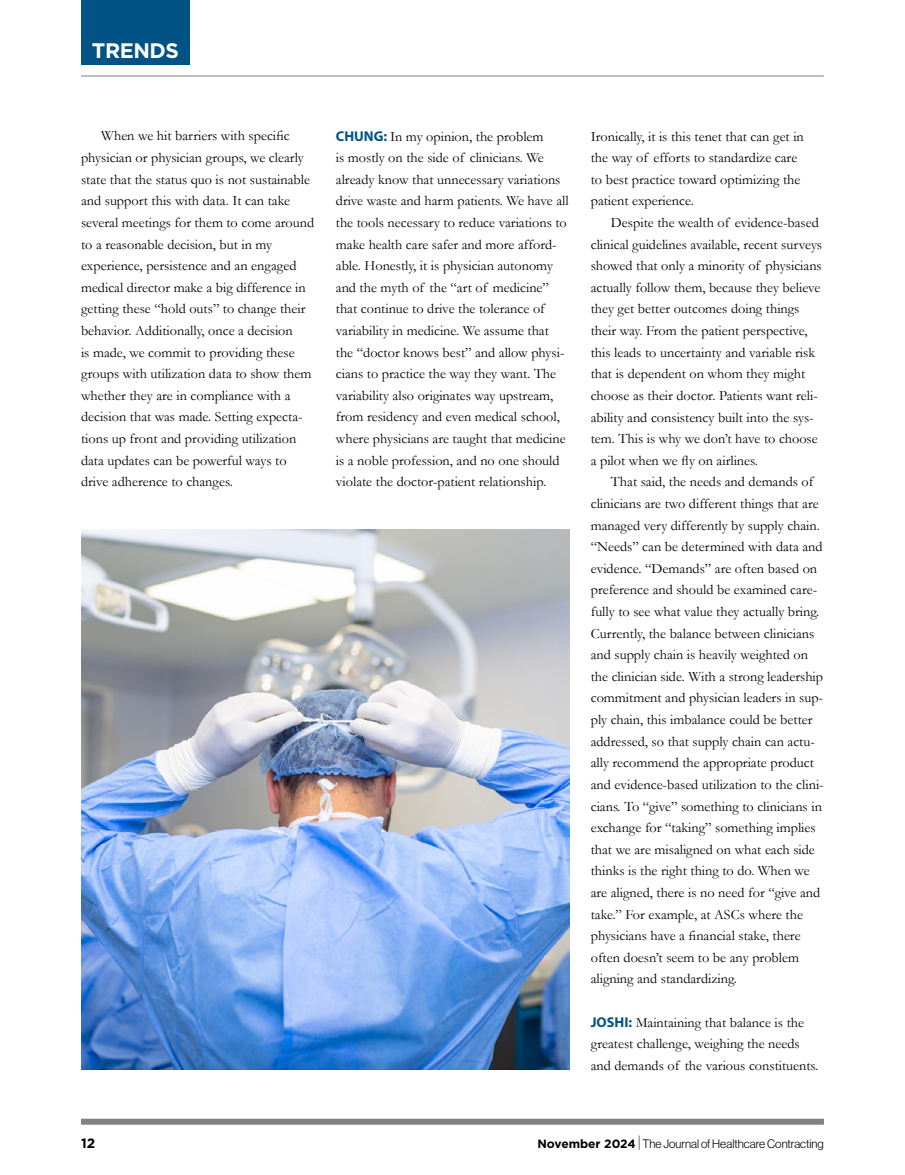
<style>
.page{position:relative;width:905px;height:1175px;background:#fff}
.page>*{position:absolute;margin:0;border:0;box-sizing:border-box;transform-origin:0 0}
.t1{font:700 21px "Gotham";letter-spacing:-.02em;color:#fff}
.t2{font:14.25px/21.6px "Garamond";color:#000}
.t3{font:700 13.5px "Gotham";color:#000}
.t4{font:12px "N Haas Grotesk DS Pro 45 Lt";color:#000}
.s1{font-family:"Myriad Pro";font-weight:700;color:#005384}
.s2{font-family:"Gotham";font-weight:700}
.s3{font-family:"N Haas Grotesk DS Pro 25 Th";font-size:16.5px}
</style>
<div class="page">
<hr style="left:81px;top:76px;width:743px;height:1px;background:#808285">
<div style="left:81px;top:0;width:109px;height:65px;background:#005384"></div>
<img style="left:81px;top:529px;width:488px;height:540px">
<div style="left:81px;top:1118px;width:743px;height:6px;background:#808285"></div>
<h1 class="t1" style="left:92px;top:38px;width:89px">TRENDS</h1>
<p class="t2" style="left:81px;top:125px;width:235px;text-indent:20px">When we hit barriers with specific physician or physician groups, we clearly state that the status quo is not sustainable and support this with data. It can take several meetings for them to come around to a reasonable decision, but in my experience, persistence and an engaged medical director make a big difference in getting these “hold outs” to change their behavior. Additionally, once a decision<br>is made, we commit to providing these groups with utilization data to show them whether they are in compliance with a decision that was made. Setting expecta&shy;tions up front and providing utilization data updates can be powerful ways to drive adherence to changes.</p>
<p class="t2" style="left:336px;top:125px;width:234px"><span class="s1">CHUNG:</span> In my opinion, the problem<br>is mostly on the side of clinicians. We already know that unnecessary variations drive waste and harm patients. We have all the tools necessary to reduce variations to make health care safer and more afford&shy;able. Honestly, it is physician autonomy and the myth of the “art of medicine” that continue to drive the tolerance of variability in medicine. We assume that the “doctor knows best” and allow physi&shy;cians to practice the way they want. The variability also originates way upstream, from residency and even medical school, where physicians are taught that medicine is a noble profession, and no one should violate the doctor-patient relationship.</p>
<p class="t2" style="left:590px;top:125px;width:215px">Ironically, it is this tenet that can get in the way of efforts to standardize care to best practice toward optimizing the patient experience.</p>
<p class="t2" style="left:590px;top:211px;width:233px;text-indent:20px">Despite the wealth of evidence-based clinical guidelines available, recent surveys showed that only a minority of physicians actually follow them, because they believe they get better outcomes doing things their way. From the patient perspective, this leads to uncertainty and variable risk that is dependent on whom they might choose as their doctor. Patients want reli&shy;ability and consistency built into the sys&shy;tem. This is why we don’t have to choose a pilot when we fly on airlines.</p>
<p class="t2" style="left:590px;top:470px;width:234px;text-indent:20px">That said, the needs and demands of clinicians are two different things that are managed very differently by supply chain. “Needs” can be determined with data and evidence. “Demands” are often based on preference and should be examined care&shy;fully to see what value they actually bring.<br>Currently, the balance between clinicians and supply chain is heavily weighted on the clinician side. With a strong leadership commitment and physician leaders in sup&shy;ply chain, this imbalance could be better addressed, so that supply chain can actu&shy;ally recommend the appropriate product and evidence-based utilization to the clini&shy;cians. To “give” something to clinicians in exchange for “taking” something implies that we are misaligned on what each side thinks is the right thing to do. When we are aligned, there is no need for “give and take.” For example, at ASCs where the physicians have a financial stake, there often doesn’t seem to be any problem aligning and standardizing.</p>
<p class="t2" style="left:590px;top:1011px;width:229px"><span class="s1">JOSHI:</span> Maintaining that balance is the greatest challenge, weighing the needs and demands of the various constituents.</p>
<p class="t3" style="left:81px;top:1135px;width:16px">12</p>
<p class="t4" style="left:537px;top:1137px;width:288px"><span class="s2">November 2024</span><span class="s3">|</span> The Journal of Healthcare Contracting</p>
</div>
